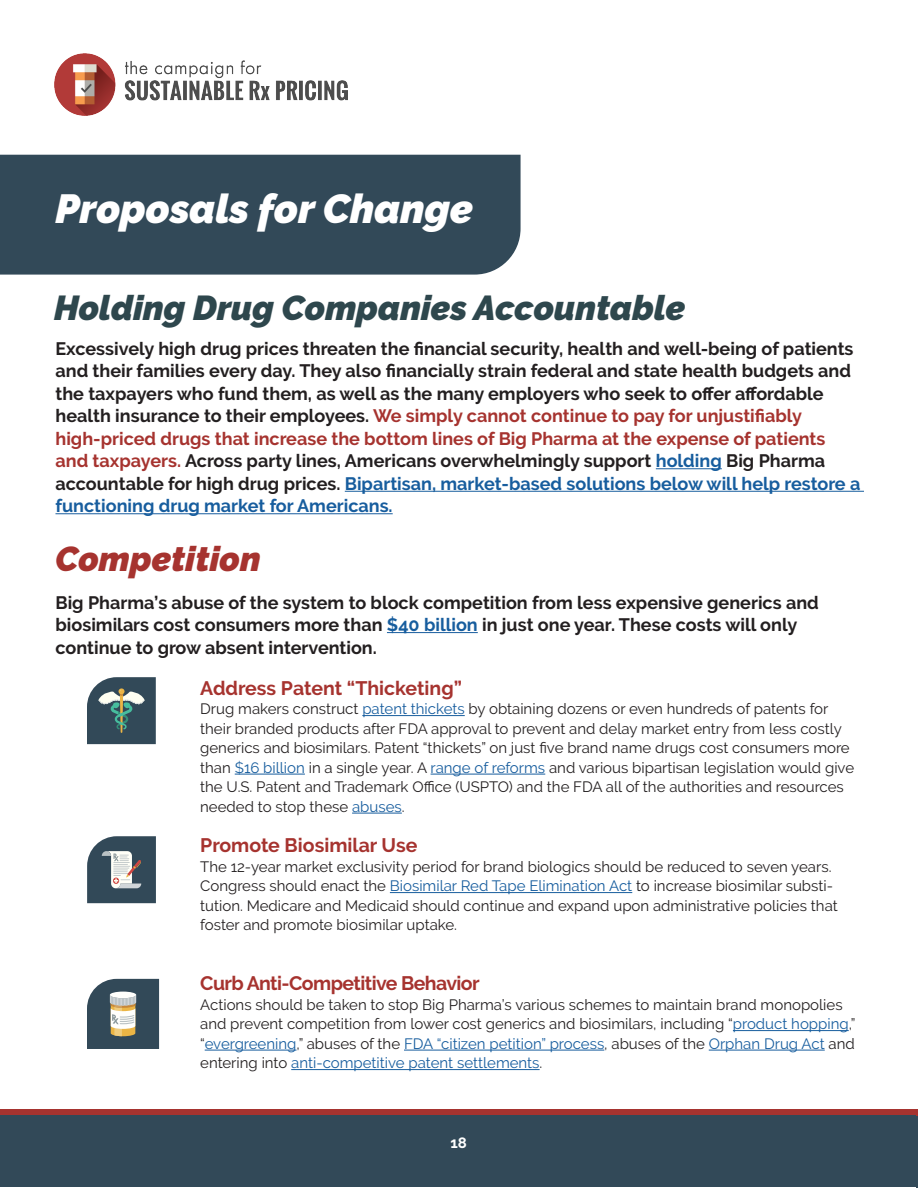
<style>
.page{position:relative;width:918px;height:1188px;background:#fff}
.page>*{position:absolute;margin:0;border:0;box-sizing:border-box;transform-origin:0 0}
.t1{font:italic 900 40.5px "Raleway";color:#fff}
.Section{font:italic 900 34.5px "Raleway";color:#2e474d}
.Quotes{font:italic 900 34.5px "Raleway";color:#a6332f}
.Bodytext_normal{font:700 19.5px "Raleway";letter-spacing:-.01em;color:#a6332f}
.Bodytext_normal-2{font:700 19.5px "Raleway";letter-spacing:-.03em;color:#a6332f}
.Sub_title{font:700 18px/22.5px "Raleway";color:#231f20}
.Quotes-2{font:700 18px/22.5px "Raleway";color:#231f20}
.Bodytext_normal-3{font:15px/19.5px "Raleway";color:#231f20}
.Quotes-3{font:700 15px "Raleway";color:#fff}
.s1{color:#a6332f}
.s2{color:#175d9e}
</style>
<div class="page">
<img style="left:54px;top:54px;width:294px;height:62px">
<hr style="left:656px;top:468px;width:66px;height:1px;background:#175d9e">
<hr style="left:345px;top:491px;width:519px;height:1px;background:#175d9e">
<hr style="left:56px;top:513px;width:337px;height:1px;background:#175d9e">
<hr style="left:362px;top:715px;width:103px;height:1px;background:#175d9e">
<hr style="left:235px;top:774px;width:70px;height:1px;background:#175d9e">
<hr style="left:431px;top:774px;width:114px;height:1px;background:#175d9e">
<hr style="left:352px;top:813px;width:50px;height:1px;background:#175d9e">
<hr style="left:390px;top:892px;width:242px;height:1px;background:#175d9e">
<hr style="left:733px;top:1030px;width:116px;height:1px;background:#175d9e">
<hr style="left:205px;top:1050px;width:91px;height:1px;background:#175d9e">
<hr style="left:404px;top:1050px;width:200px;height:1px;background:#175d9e">
<hr style="left:709px;top:1050px;width:116px;height:1px;background:#175d9e">
<hr style="left:291px;top:1069px;width:249px;height:1px;background:#175d9e">
<svg style="left:87px;top:677px;width:69px;height:67px;background:#50666d"></svg>
<svg style="left:87px;top:836px;width:69px;height:67px;background:#5d6d78"></svg>
<svg style="left:87px;top:979px;width:72px;height:70px;background:#606e73"></svg>
<hr style="left:387px;top:632px;width:91px;height:1px;background:#175d9e">
<div style="left:0;top:155px;width:521px;height:120px;background:#324958"></div>
<div style="left:0;top:1110px;width:918px;height:77px;background:#a6332f"></div>
<div style="left:0;top:1115px;width:917px;height:72px;background:#324958"></div>
<hr style="left:916px;top:1111px;width:2px;height:77px;background:#a6332f">
<hr style="left:916px;top:1116px;width:2px;height:72px;background:#324958">
<p class="t1" style="left:56px;top:186px;width:419px">Proposals for Change</p>
<p class="Section" style="left:54px;top:288px;width:633px">Holding Drug Companies Accountable</p>
<p class="Sub_title" style="left:56px;top:337px;width:806px">Excessively high drug prices threaten the financial security, health and well-being of patients and their families every day. They also financially strain federal and state health budgets and the taxpayers who fund them, as well as the many employers who seek to offer affordable health insurance to their employees. <span class="s1">We simply cannot continue to pay for unjustifiably high-priced drugs that increase the bottom lines of Big Pharma at the expense of patients and taxpayers.</span> Across party lines, Americans overwhelmingly support <span class="s2">holding</span> Big Pharma accountable for high drug prices. <span class="s2">Bipartisan, market-based solutions below will help restore a functioning drug market for Americans.</span></p>
<p class="Quotes" style="left:56px;top:539px;width:207px">Competition</p>
<p class="Quotes-2" style="left:56px;top:591px;width:765px">Big Pharma’s abuse of the system to block competition from less expensive generics and biosimilars cost consumers more than <span class="s2">$40 billion</span> in just one year. These costs will only continue to grow absent intervention.</p>
<p class="Bodytext_normal" style="left:200px;top:677px;width:263px">Address Patent “Thicketing”</p>
<p class="Bodytext_normal-3" style="left:200px;top:699px;width:655px">Drug makers construct <span class="s2">patent thickets</span> by obtaining dozens or even hundreds of patents for their branded products after FDA approval to prevent and delay market entry from less costly generics and biosimilars. Patent “thickets” on just five brand name drugs cost consumers more than <span class="s2">$16 billion</span> in a single year. A <span class="s2">range of reforms</span> and various bipartisan legislation would give the U.S. Patent and Trademark Office (USPTO) and the FDA all of the authorities and resources needed to stop these <span class="s2">abuses</span>.</p>
<p class="Bodytext_normal" style="left:200px;top:834px;width:219px">Promote Biosimilar Use</p>
<p class="Bodytext_normal-3" style="left:200px;top:857px;width:639px">The 12-year market exclusivity period for brand biologics should be reduced to seven years.<br>Congress should enact the <span class="s2">Biosimilar Red Tape Elimination Act</span> to increase biosimilar substi&shy;tution. Medicare and Medicaid should continue and expand upon administrative policies that foster and promote biosimilar uptake.</p>
<p class="Bodytext_normal-2" style="left:200px;top:972px;width:281px">Curb Anti-Competitive Behavior</p>
<p class="Bodytext_normal-3" style="left:200px;top:995px;width:657px">Actions should be taken to stop Big Pharma’s various schemes to maintain brand monopolies and prevent competition from lower cost generics and biosimilars, including “<span class="s2">product hopping</span>,” “<span class="s2">evergreening</span>,” abuses of the <span class="s2">FDA “citizen petition” process</span>, abuses of the <span class="s2">Orphan Drug Act</span> and entering into <span class="s2">anti-competitive patent settlements</span>.</p>
<p class="Quotes-3" style="left:450px;top:1134px;width:18px">18</p>
</div>
